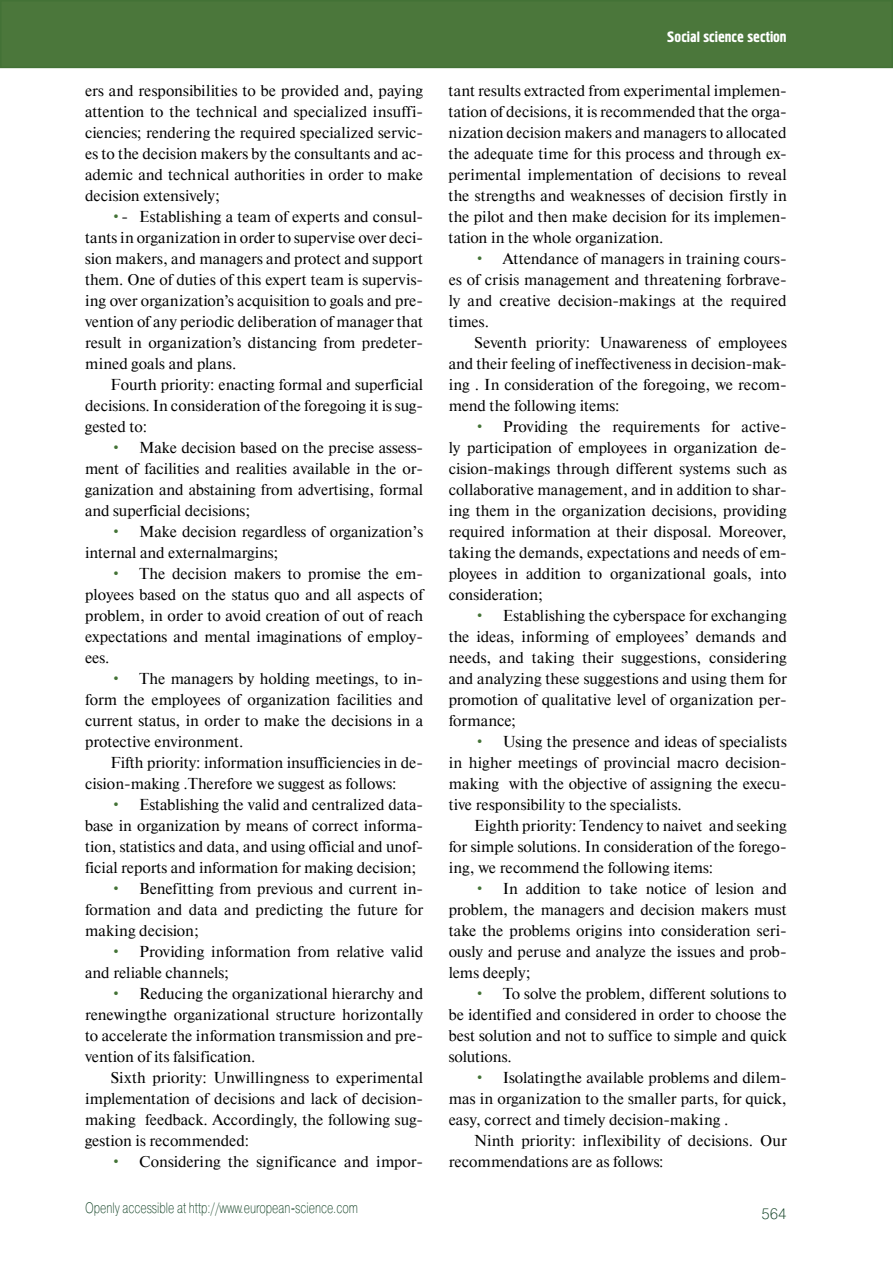
<style>
.page{position:relative;width:893px;height:1263px;background:#fff}
.page>*{position:absolute;margin:0;border:0;box-sizing:border-box;transform-origin:0 0}
.t1{font:15.75px/21px "Newton C";color:#000;text-align:justify}
.t2{font:15px "Pragmatica Light C";color:#0d3e20;scale:.75 1}
.t3{font:15px "Hermes C";color:#fff}
.t4{font:15px "Pragmatica Light C";color:#0d3e20}
.s1{color:#437236}
</style>
<div class="page">
<div style="left:1px;top:1px;width:891px;height:66px;background:#4b773b"></div>
<div style="left:0;top:0;width:893px;height:68px;border:2px solid #437236"></div>
<p class="t1" style="left:85px;top:80px;width:340px">ers and responsibilities to be provided and, paying attention to the technical and specialized insuffi&shy;ciencies; rendering the required specialized servic&shy;es to the decision makers by the consultants and ac&shy;ademic and technical authorities in order to make decision extensively;</p>
<p class="t1" style="left:85px;top:206px;width:340px;text-indent:25px"><span class="s1">•</span>- Establishing a team of experts and consul&shy;tants in organization in order to supervise over deci&shy;sion makers, and managers and protect and support them. One of duties of this expert team is supervis&shy;ing over organization’s acquisition to goals and pre&shy;vention of any periodic deliberation of manager that result in organization’s distancing from predeter&shy;mined goals and plans.</p>
<p class="t1" style="left:85px;top:374px;width:340px;text-indent:26px">Fourth priority: enacting formal and superficial decisions. In consideration of the foregoing it is sug&shy;gested to:</p>
<p class="t1" style="left:85px;top:437px;width:340px;text-indent:26px"><span class="s1">•</span> Make decision based on the precise assess&shy;ment of facilities and realities available in the or&shy;ganization and abstaining from advertising, formal and superficial decisions;</p>
<p class="t1" style="left:85px;top:521px;width:340px;text-indent:26px"><span class="s1">•</span> Make decision regardless of organization’s internal and externalmargins;</p>
<p class="t1" style="left:85px;top:563px;width:340px;text-indent:26px"><span class="s1">•</span> The decision makers to promise the em&shy;ployees based on the status quo and all aspects of problem, in order to avoid creation of out of reach expectations and mental imaginations of employ&shy;ees.</p>
<p class="t1" style="left:85px;top:668px;width:340px;text-indent:26px"><span class="s1">•</span> The managers by holding meetings, to in&shy;form the employees of organization facilities and current status, in order to make the decisions in a protective environment.</p>
<p class="t1" style="left:85px;top:752px;width:340px;text-indent:26px">Fifth priority: information insufficiencies in de&shy;cision-making .Therefore we suggest as follows:</p>
<p class="t1" style="left:85px;top:794px;width:340px;text-indent:26px"><span class="s1">•</span> Establishing the valid and centralized data&shy;base in organization by means of correct informa&shy;tion, statistics and data, and using official and unof&shy;ficial reports and information for making decision;</p>
<p class="t1" style="left:85px;top:878px;width:340px;text-indent:26px"><span class="s1">•</span> Benefitting from previous and current in&shy;formation and data and predicting the future for making decision;</p>
<p class="t1" style="left:85px;top:941px;width:339px;text-indent:26px"><span class="s1">•</span> Providing information from relative valid and reliable channels;</p>
<p class="t1" style="left:85px;top:983px;width:340px;text-indent:26px"><span class="s1">•</span> Reducing the organizational hierarchy and renewingthe organizational structure horizontally to accelerate the information transmission and pre&shy;vention of its falsification.</p>
<p class="t1" style="left:85px;top:1067px;width:340px;text-indent:26px">Sixth priority: Unwillingness to experimental implementation of decisions and lack of decision&shy;making feedback. Accordingly, the following sug&shy;gestion is recommended:</p>
<p class="t1" style="left:111px;top:1151px;width:314px"><span class="s1">•</span> Considering the significance and impor-</p>
<p class="t2" style="left:85px;top:1199px;width:365px">Openly accessible at http://www.european-science.com</p>
<p class="t3" style="left:667px;top:29px;width:121px">Social science section</p>
<p class="t1" style="left:449px;top:80px;width:340px">tant results extracted from experimental implemen&shy;tation of decisions, it is recommended that the orga&shy;nization decision makers and managers to allocated the adequate time for this process and through ex&shy;perimental implementation of decisions to reveal the strengths and weaknesses of decision firstly in the pilot and then make decision for its implemen&shy;tation in the whole organization.</p>
<p class="t1" style="left:449px;top:248px;width:340px;text-indent:25px"><span class="s1">•</span> Attendance of managers in training cours&shy;es of crisis management and threatening forbrave&shy;ly and creative decision-makings at the required times.</p>
<p class="t1" style="left:449px;top:332px;width:340px;text-indent:26px">Seventh priority: Unawareness of employees and their feeling of ineffectiveness in decision-mak&shy;ing . In consideration of the foregoing, we recom&shy;mend the following items:</p>
<p class="t1" style="left:449px;top:416px;width:340px;text-indent:25px"><span class="s1">•</span> Providing the requirements for active&shy;ly participation of employees in organization de&shy;cision-makings through different systems such as collaborative management, and in addition to shar&shy;ing them in the organization decisions, providing required information at their disposal. Moreover, taking the demands, expectations and needs of em&shy;ployees in addition to organizational goals, into consideration;</p>
<p class="t1" style="left:449px;top:605px;width:340px;text-indent:26px"><span class="s1">•</span> Establishing the cyberspace for exchanging the ideas, informing of employees’ demands and needs, and taking their suggestions, considering and analyzing these suggestions and using them for promotion of qualitative level of organization per&shy;formance;</p>
<p class="t1" style="left:449px;top:731px;width:340px;text-indent:26px"><span class="s1">•</span> Using the presence and ideas of specialists in higher meetings of provincial macro decision&shy;making with the objective of assigning the execu&shy;tive responsibility to the specialists.</p>
<p class="t1" style="left:449px;top:815px;width:340px;text-indent:26px">Eighth priority: Tendency to naiveté and seeking for simple solutions. In consideration of the forego&shy;ing, we recommend the following items:</p>
<p class="t1" style="left:449px;top:878px;width:340px;text-indent:26px"><span class="s1">•</span> In addition to take notice of lesion and problem, the managers and decision makers must take the problems origins into consideration seri&shy;ously and peruse and analyze the issues and prob&shy;lems deeply;</p>
<p class="t1" style="left:449px;top:983px;width:339px;text-indent:26px"><span class="s1">•</span> To solve the problem, different solutions to be identified and considered in order to choose the best solution and not to suffice to simple and quick solutions.</p>
<p class="t1" style="left:449px;top:1067px;width:340px;text-indent:25px"><span class="s1">•</span> Isolatingthe available problems and dilem&shy;mas in organization to the smaller parts, for quick, easy, correct and timely decision-making .</p>
<p class="t1" style="left:449px;top:1130px;width:340px;text-indent:26px">Ninth priority: inflexibility of decisions. Our recommendations are as follows:</p>
<p class="t4" style="left:762px;top:1205px;width:27px">564</p>
</div>
